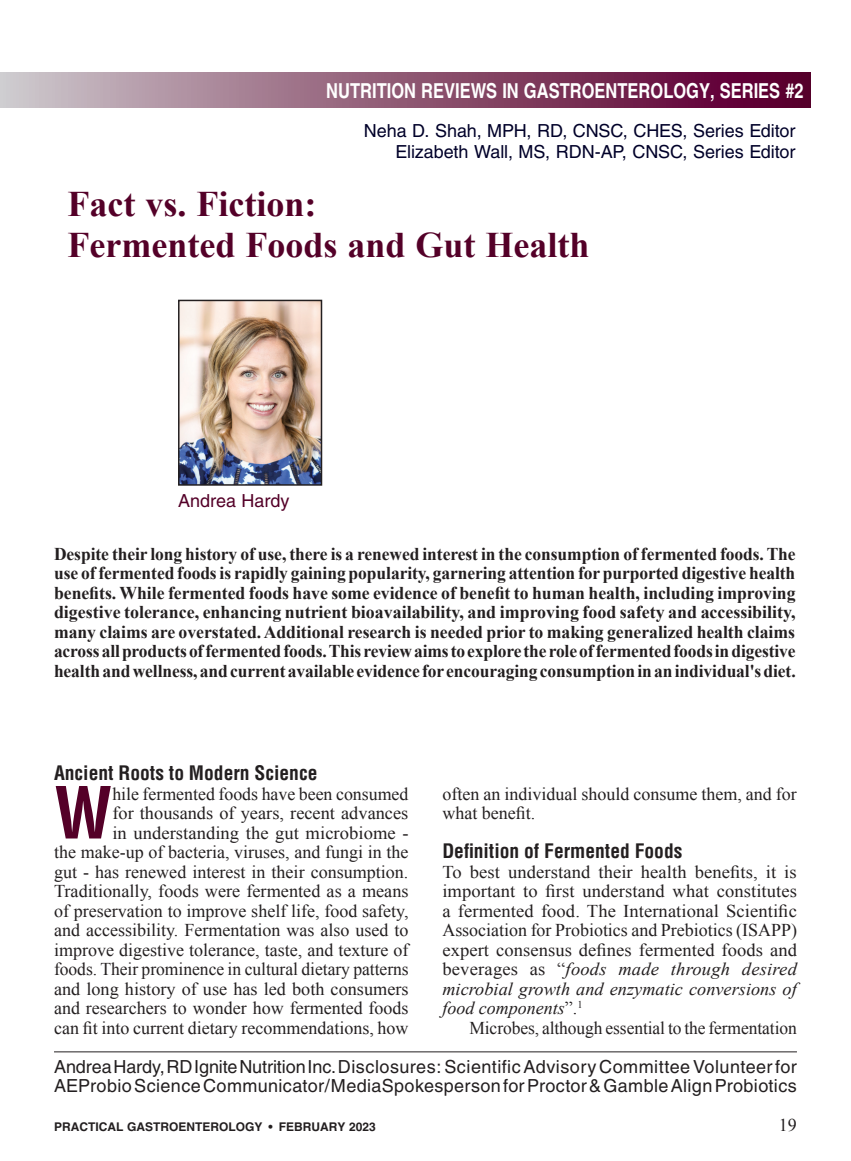
<style>
.page{position:relative;width:851px;height:1161px;background:#fff}
.page>*{position:absolute;margin:0;border:0;box-sizing:border-box;transform-origin:0 0}
.A_Body_Copy-Drop_cap{font:700 condensed 70.05px "Helvetica";color:#540028}
.t1{font:700 36px/40.5px "Times New Roman";color:#540028}
.t2{font:700 20.7px "Helvetica";color:#fff;scale:.8 1}
.A_Subhead_first_line{font:700 condensed 19.5px "Helvetica";color:#231f20}
.t3{font:700 18px/19.5px "Times New Roman";letter-spacing:-.005em;color:#231f20;text-align:justify}
.A_Body_Copy-Drop_cap-2{font:18px/19.5px "Times New Roman";color:#231f20;text-align:right}
.A_Body_Copy-1st_P{font:18px/19.5px "Times New Roman";letter-spacing:.005em;color:#231f20;text-align:justify}
.t4{font:18px/19.5px "Helvetica";letter-spacing:.02em;color:#231f20}
.t5{font:18px/21px "Helvetica";letter-spacing:-.005em;color:#000029;text-align:right}
.A_Body_Copy{font:18px "Times New Roman";letter-spacing:-.005em;color:#231f20}
.t6{font:18px "Helvetica";color:#540028}
.t7{font:700 12px "Helvetica";color:#231f20}
.s1{font-style:italic}
</style>
<div class="page">
<div style="left:0;top:72px;width:810px;height:36px;background:linear-gradient(to right,#ccc5c8,#550025)"></div>
<hr style="left:54px;top:1052px;width:742px;height:1px;background:#231f20">
<img style="left:181px;top:303px;width:138px;height:180px">
<div style="left:178px;top:300px;width:144px;height:186px;border:2px solid #231f20"></div>
<p class="t2" style="left:326px;top:78px;width:598px">NUTRITION REVIEWS IN GASTROENTEROLOGY, SERIES #2</p>
<p class="t5" style="left:364px;top:120px;width:433px">Neha D. Shah, MPH, RD, CNSC, CHES, Series Editor<br>Elizabeth Wall, MS, RDN-AP, CNSC, Series Editor</p>
<h2 class="t1" style="left:68px;top:183px;width:523px">Fact vs. Fiction:<br>Fermented Foods and Gut Health</h2>
<p class="t6" style="left:178px;top:490px;width:113px">Andrea Hardy</p>
<p class="t3" style="left:54px;top:543px;width:743px">Despite their long history of use, there is a renewed interest in the consumption of fermented foods. The use of fermented foods is rapidly gaining popularity, garnering attention for purported digestive health benefits. While fermented foods have some evidence of benefit to human health, including improving digestive tolerance, enhancing nutrient bioavailability, and improving food safety and accessibility, many claims are overstated. Additional research is needed prior to making generalized health claims across all products of fermented foods. This review aims to explore the role of fermented foods in digestive health and wellness, and current available evidence for encouraging consumption in an individual's diet.</p>
<p class="A_Subhead_first_line" style="left:54px;top:761px;width:265px">Ancient Roots to Modern Science</p>
<p class="A_Body_Copy-Drop_cap" style="left:54px;top:769px;width:60px">W</p>
<p class="A_Body_Copy-Drop_cap-2" style="left:54px;top:783px;width:356px">hile fermented foods have been consumed<br>for thousands of years, recent advances<br>in understanding the gut microbiome -<br>the make-up of bacteria, viruses, and fungi in the gut - has renewed interest in their consumption.<br>Traditionally, foods were fermented as a means of preservation to improve shelf life, food safety, and accessibility. Fermentation was also used to improve digestive tolerance, taste, and texture of foods. Their prominence in cultural dietary patterns and long history of use has led both consumers and researchers to wonder how fermented foods can fit into current dietary recommendations, how</p>
<p class="A_Body_Copy-Drop_cap-2" style="left:442px;top:783px;width:356px;text-align:left">often an individual should consume them, and for what benefit.</p>
<p class="A_Subhead_first_line" style="left:442px;top:839px;width:241px">Definition of Fermented Foods</p>
<p class="A_Body_Copy-1st_P" style="left:442px;top:861px;width:356px">To best understand their health benefits, it is important to first understand what constitutes a fermented food. The International Scientific Association for Probiotics and Prebiotics (ISAPP) expert consensus defines fermented foods and beverages as “<span class="s1">foods made through desired microbial growth and enzymatic conversions of food components</span>”.<sup>1</sup></p>
<p class="A_Body_Copy" style="left:469px;top:1015px;width:329px">Microbes, although essential to the fermentation</p>
<p class="t4" style="left:54px;top:1056px;width:744px">Andrea Hardy, RD Ignite Nutrition Inc. Disclosures: Scientific Advisory Committee Volunteer for<br>AEProbio Science Communicator/MediaSpokesperson for Proctor &amp; Gamble Align Probiotics</p>
<p class="t7" style="left:54px;top:1119px;width:323px">PRACTICAL GASTROENTEROLOGY • FEBRUARY 2023</p>
<p class="A_Body_Copy-Drop_cap-2" style="left:778px;top:1115px;width:19px">19</p>
</div>
